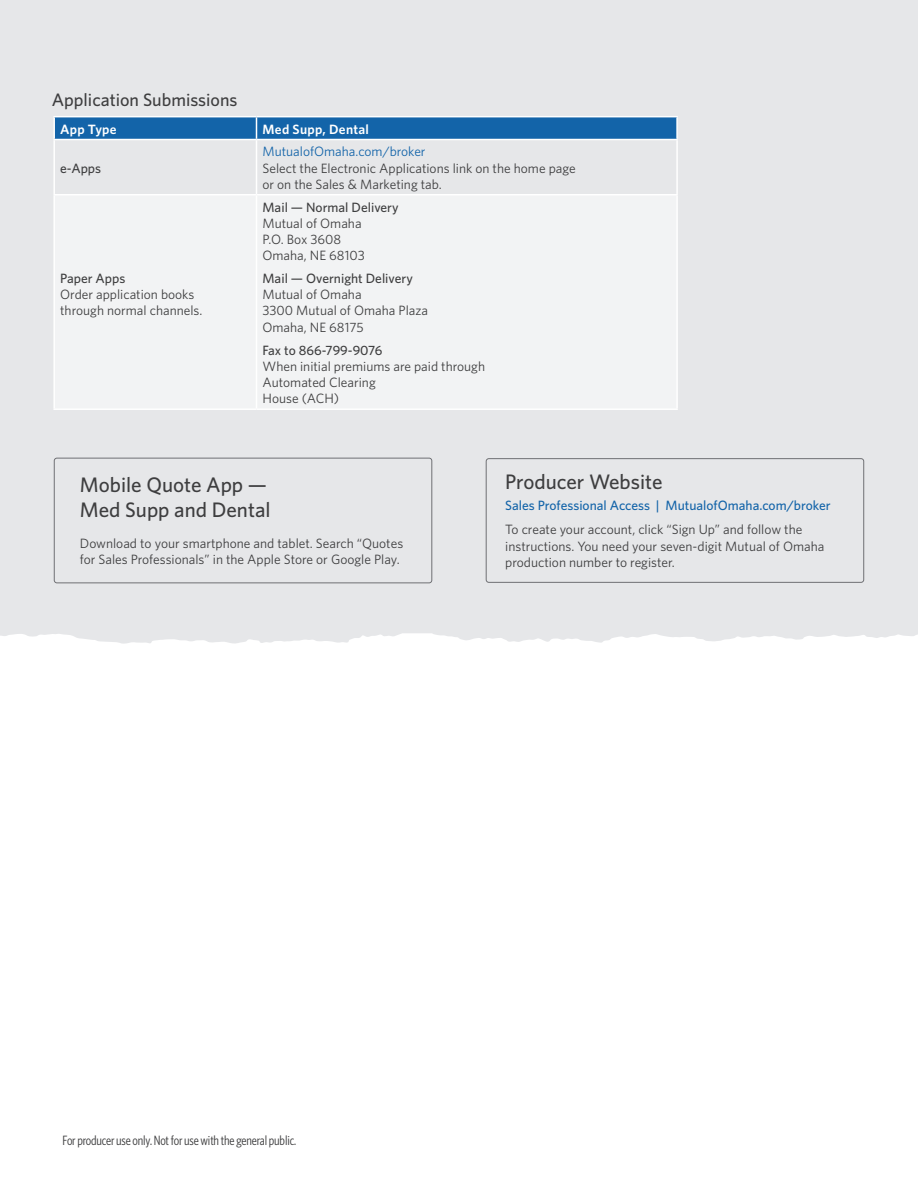
<style>
.page{position:relative;width:918px;height:1188px;background:#fff}
.page>*{position:absolute;margin:0;border:0;box-sizing:border-box;transform-origin:0 0}
.intro{font:500 21px/25.5px "Whitney";color:#3e3e3f}
.intro-2{font:500 18px "Whitney";color:#3e3e3f}
.Body_Copy{font:13.5px/16.2px "Whitney";color:#3e3e3f}
.t1{font:500 13.5px "Whitney";color:#3e3e3f}
._1_disclaimer{font:13.5px "Whitney Condensed";letter-spacing:-.01em;color:#3e3e3f}
.intro-3{font:500 13.5px "Whitney";color:#1364a9}
.Body_Copy-2{font:13.5px "Whitney";color:#1364a9}
.t2{font:600 13.5px "Whitney";letter-spacing:.025em;color:#fff}
</style>
<div class="page">
<div style="left:0;top:0;width:918px;height:644px;background:#e6e7e9"></div>
<div style="left:54px;top:458px;width:378px;height:125px;border:1px solid #6c6d70;border-radius:3px"></div>
<div style="left:486px;top:458px;width:378px;height:125px;border:1px solid #6c6d70;border-radius:3px"></div>
<div style="left:55px;top:195px;width:621px;height:213px;background:#f2f3f4"></div>
<hr style="left:53px;top:116px;width:203px;height:1px;background:#fff">
<hr style="left:53px;top:117px;width:2px;height:22px;background:#fff">
<hr style="left:256px;top:116px;width:422px;height:1px;background:#fff">
<svg style="left:54px;top:117px;width:622px;height:77px;background:#abc2d7"></svg>
<hr style="left:676px;top:117px;width:2px;height:22px;background:#fff">
<hr style="left:53px;top:139px;width:203px;height:1px;background:#fff">
<hr style="left:53px;top:140px;width:2px;height:54px;background:#fff">
<hr style="left:256px;top:139px;width:422px;height:1px;background:#fff">
<hr style="left:256px;top:140px;width:1px;height:54px;background:#fff">
<hr style="left:676px;top:140px;width:2px;height:54px;background:#fff">
<hr style="left:53px;top:194px;width:203px;height:1px;background:#fff">
<hr style="left:53px;top:195px;width:2px;height:213px;background:#fff">
<hr style="left:256px;top:194px;width:422px;height:1px;background:#fff">
<hr style="left:256px;top:195px;width:1px;height:213px;background:#fff">
<hr style="left:676px;top:195px;width:2px;height:213px;background:#fff">
<hr style="left:53px;top:408px;width:203px;height:2px;background:#fff">
<hr style="left:256px;top:408px;width:422px;height:2px;background:#fff">
<p class="intro-2" style="left:52px;top:88px;width:187px">Application Submissions</p>
<p class="t2" style="left:60px;top:120px;width:58px">App Type</p>
<p class="t2" style="left:262px;top:120px;width:108px">Med Supp, Dental</p>
<p class="t1" style="left:60px;top:159px;width:42px">e-Apps</p>
<p class="Body_Copy-2" style="left:262px;top:143px;width:165px">MutualofOmaha.com/broker</p>
<p class="Body_Copy" style="left:262px;top:159px;width:315px">Select the Electronic Applications link on the home page or on the Sales &amp; Marketing tab.</p>
<p class="t1" style="left:60px;top:269px;width:67px">Paper Apps</p>
<p class="Body_Copy" style="left:60px;top:286px;width:144px">Order application books through normal channels.</p>
<p class="t1" style="left:262px;top:198px;width:138px">Mail — Normal Delivery</p>
<p class="Body_Copy" style="left:262px;top:215px;width:101px">Mutual of Omaha</p>
<p class="Body_Copy" style="left:262px;top:231px;width:80px">P.O. Box 3608</p>
<p class="Body_Copy" style="left:262px;top:247px;width:104px">Omaha, NE 68103</p>
<p class="t1" style="left:262px;top:269px;width:152px">Mail — Overnight Delivery</p>
<p class="Body_Copy" style="left:262px;top:286px;width:101px">Mutual of Omaha</p>
<p class="Body_Copy" style="left:262px;top:302px;width:167px">3300 Mutual of Omaha Plaza</p>
<p class="Body_Copy" style="left:262px;top:319px;width:103px">Omaha, NE 68175</p>
<p class="t1" style="left:262px;top:341px;width:122px">Fax to 866-799-9076</p>
<p class="Body_Copy" style="left:262px;top:358px;width:224px">When initial premiums are paid through<br>Automated Clearing<br>House (ACH)</p>
<p class="intro" style="left:80px;top:471px;width:192px">Mobile Quote App —<br>Med Supp and Dental</p>
<p class="Body_Copy" style="left:80px;top:534px;width:325px">Download to your smartphone and tablet. Search “Quotes for Sales Professionals” in the Apple Store or Google Play.</p>
<p class="intro" style="left:505px;top:469px;width:159px">Producer Website</p>
<p class="intro-3" style="left:505px;top:497px;width:327px">Sales Professional Access | MutualofOmaha.com/broker</p>
<p class="Body_Copy" style="left:505px;top:521px;width:321px">To create your account, click “Sign Up” and follow the instructions. You need your seven-digit Mutual of Omaha production number to register.</p>
<p class="_1_disclaimer" style="left:63px;top:1132px;width:235px">For producer use only. Not for use with the general public.</p>
</div>
